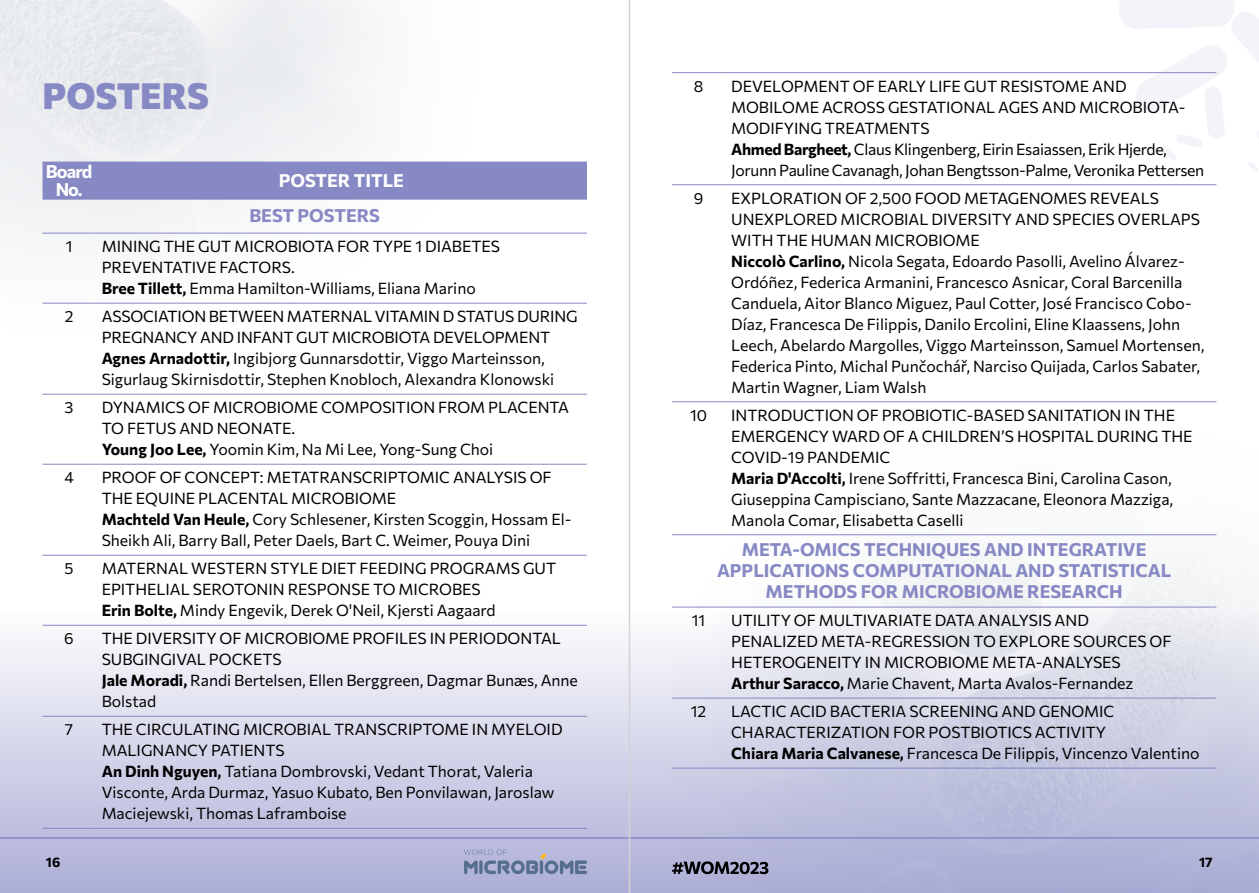
<style>
.page{position:relative;width:1259px;height:893px;background:#fff}
.page>*{position:absolute;margin:0;border:0;box-sizing:border-box;transform-origin:0 0}
.t1{font:800 36px "Commissioner";color:#8689c3}
.t2{font:700 18px/21px "Commissioner";color:#8689c3;text-align:center}
.t3{font:700 18px/18px "Commissioner";color:#fff;text-align:center}
.t4{font:15.75px/21px "Commissioner";color:#000}
.t5{font:15.75px/21px "Commissioner";letter-spacing:-.02em;color:#000}
.t6{font:700 13.5px "Commissioner";color:#000}
.s1{font-weight:700}
</style>
<div class="page">
<div style="left:0;top:610px;width:1259px;height:283px;background:linear-gradient(to bottom,#fdfdfe,#adaed6)"></div>
<img style="left:547px;top:330px;width:712px;height:563px">
<svg style="left:672px;top:861px;width:96px;height:13px"></svg>
<hr style="left:0;top:837px;width:1259px;height:2px;background:#8689c3">
<hr style="left:629px;top:0;width:1px;height:893px;background:#d1d3d4">
<svg style="left:1118px;top:0;width:141px;height:171px"></svg>
<svg style="left:464px;top:850px;width:123px;height:24px;background:#949dbe"></svg>
<div style="left:43px;top:163px;width:544px;height:36px;background:#8689c3"></div>
<hr style="left:43px;top:162px;width:53px;height:1px;background:#8689c3">
<hr style="left:96px;top:162px;width:491px;height:1px;background:#8689c3">
<hr style="left:43px;top:199px;width:53px;height:1px;background:#8689c3">
<hr style="left:96px;top:199px;width:491px;height:1px;background:#8689c3">
<hr style="left:43px;top:233px;width:53px;height:1px;background:#8689c3">
<hr style="left:96px;top:233px;width:491px;height:1px;background:#8689c3">
<hr style="left:43px;top:303px;width:53px;height:1px;background:#8689c3">
<hr style="left:96px;top:303px;width:491px;height:1px;background:#8689c3">
<hr style="left:43px;top:394px;width:53px;height:1px;background:#8689c3">
<hr style="left:96px;top:394px;width:491px;height:1px;background:#8689c3">
<hr style="left:43px;top:464px;width:53px;height:1px;background:#8689c3">
<hr style="left:96px;top:464px;width:491px;height:1px;background:#8689c3">
<hr style="left:43px;top:555px;width:53px;height:1px;background:#8689c3">
<hr style="left:96px;top:555px;width:491px;height:1px;background:#8689c3">
<hr style="left:43px;top:625px;width:53px;height:1px;background:#8689c3">
<hr style="left:96px;top:625px;width:491px;height:1px;background:#8689c3">
<hr style="left:43px;top:716px;width:53px;height:1px;background:#8689c3">
<hr style="left:96px;top:716px;width:491px;height:1px;background:#8689c3">
<hr style="left:43px;top:828px;width:53px;height:1px;background:#8689c3">
<hr style="left:96px;top:828px;width:491px;height:1px;background:#8689c3">
<hr style="left:672px;top:72px;width:53px;height:1px;background:#8689c3">
<hr style="left:725px;top:72px;width:491px;height:1px;background:#8689c3">
<hr style="left:672px;top:184px;width:53px;height:1px;background:#8689c3">
<hr style="left:725px;top:184px;width:491px;height:1px;background:#8689c3">
<hr style="left:672px;top:401px;width:53px;height:1px;background:#8689c3">
<hr style="left:725px;top:401px;width:491px;height:1px;background:#8689c3">
<hr style="left:672px;top:534px;width:53px;height:1px;background:#8689c3">
<hr style="left:725px;top:534px;width:491px;height:1px;background:#8689c3">
<hr style="left:672px;top:607px;width:53px;height:1px;background:#8689c3">
<hr style="left:725px;top:607px;width:491px;height:1px;background:#8689c3">
<hr style="left:672px;top:698px;width:53px;height:1px;background:#8689c3">
<hr style="left:725px;top:698px;width:491px;height:1px;background:#8689c3">
<hr style="left:672px;top:768px;width:53px;height:1px;background:#8689c3">
<hr style="left:725px;top:768px;width:491px;height:1px;background:#8689c3">
<h1 class="t1" style="left:43px;top:66px;width:168px">POSTERS</h1>
<p class="t3" style="left:46px;top:161px;width:48px">Board<br>No.</p>
<p class="t3" style="left:279px;top:170px;width:127px">POSTER TITLE</p>
<p class="t2" style="left:249px;top:204px;width:132px">BEST POSTERS</p>
<p class="t4" style="left:66px;top:235px;width:8px">1</p>
<p class="t4" style="left:102px;top:235px;width:400px">MINING THE GUT MICROBIOTA FOR TYPE 1 DIABETES<br>PREVENTATIVE FACTORS.<br><span class="s1">Bree Tillett,</span> Emma Hamilton-Williams, Eliana Marino</p>
<p class="t4" style="left:65px;top:305px;width:10px">2</p>
<p class="t4" style="left:102px;top:305px;width:477px">ASSOCIATION BETWEEN MATERNAL VITAMIN D STATUS DURING PREGNANCY AND INFANT GUT MICROBIOTA DEVELOPMENT <span class="s1">Agnes Arnadottir,</span> Ingibjorg Gunnarsdottir, Viggo Marteinsson, Sigurlaug Skirnisdottir, Stephen Knobloch, Alexandra Klonowski</p>
<p class="t4" style="left:65px;top:396px;width:10px">3</p>
<p class="t4" style="left:102px;top:396px;width:469px">DYNAMICS OF MICROBIOME COMPOSITION FROM PLACENTA<br>TO FETUS AND NEONATE.<br><span class="s1">Young Joo Lee,</span> Yoomin Kim, Na Mi Lee, Yong-Sung Choi</p>
<p class="t4" style="left:64px;top:466px;width:11px">4</p>
<p class="t4" style="left:102px;top:466px;width:471px">PROOF OF CONCEPT: METATRANSCRIPTOMIC ANALYSIS OF THE EQUINE PLACENTAL MICROBIOME<br><span class="s1">Machteld Van Heule,</span> Cory Schlesener, Kirsten Scoggin, Hossam El-Sheikh Ali, Barry Ball, Peter Daels, Bart C. Weimer, Pouya Dini</p>
<p class="t4" style="left:65px;top:557px;width:11px">5</p>
<p class="t4" style="left:102px;top:557px;width:456px">MATERNAL WESTERN STYLE DIET FEEDING PROGRAMS GUT<br>EPITHELIAL SEROTONIN RESPONSE TO MICROBES<br><span class="s1">Erin Bolte,</span> Mindy Engevik, Derek O'Neil, Kjersti Aagaard</p>
<p class="t4" style="left:64px;top:627px;width:11px">6</p>
<p class="t4" style="left:102px;top:627px;width:478px">THE DIVERSITY OF MICROBIOME PROFILES IN PERIODONTAL SUBGINGIVAL POCKETS<br><span class="s1">Jale Moradi,</span> Randi Bertelsen, Ellen Berggreen, Dagmar Bunæs, Anne Bolstad</p>
<p class="t4" style="left:65px;top:718px;width:10px">7</p>
<p class="t4" style="left:102px;top:718px;width:462px">THE CIRCULATING MICROBIAL TRANSCRIPTOME IN MYELOID MALIGNANCY PATIENTS<br><span class="s1">An Dinh Nguyen,</span> Tatiana Dombrovski, Vedant Thorat, Valeria Visconte, Arda Durmaz, Yasuo Kubato, Ben Ponvilawan, Jaroslaw Maciejewski, Thomas Laframboise</p>
<p class="t4" style="left:694px;top:74px;width:11px">8</p>
<p class="t5" style="left:731px;top:74px;width:474px">DEVELOPMENT OF EARLY LIFE GUT RESISTOME AND MOBILOME ACROSS GESTATIONAL AGES AND MICROBIOTA-MODIFYING TREATMENTS<br><span class="s1">Ahmed Bargheet,</span> Claus Klingenberg, Eirin Esaiassen, Erik Hjerde, Jorunn Pauline Cavanagh, Johan Bengtsson-Palme, Veronika Pettersen</p>
<p class="t4" style="left:694px;top:186px;width:11px">9</p>
<p class="t4" style="left:731px;top:186px;width:474px">EXPLORATION OF 2,500 FOOD METAGENOMES REVEALS UNEXPLORED MICROBIAL DIVERSITY AND SPECIES OVERLAPS WITH THE HUMAN MICROBIOME<br><span class="s1">Niccolò Carlino,</span> Nicola Segata, Edoardo Pasolli, Avelino Álvarez-Ordóñez, Federica Armanini, Francesco Asnicar, Coral Barcenilla Canduela, Aitor Blanco Miguez, Paul Cotter, José Francisco Cobo-Díaz, Francesca De Filippis, Danilo Ercolini, Eline Klaassens, John Leech, Abelardo Margolles, Viggo Marteinsson, Samuel Mortensen, Federica Pinto, Michal Punčochář, Narciso Quijada, Carlos Sabater, Martin Wagner, Liam Walsh</p>
<p class="t4" style="left:690px;top:403px;width:18px">10</p>
<p class="t4" style="left:731px;top:403px;width:463px">INTRODUCTION OF PROBIOTIC-BASED SANITATION IN THE EMERGENCY WARD OF A CHILDREN’S HOSPITAL DURING THE COVID-19 PANDEMIC<br><span class="s1">Maria D'Accolti,</span> Irene Soffritti, Francesca Bini, Carolina Cason, Giuseppina Campisciano, Sante Mazzacane, Eleonora Mazziga, Manola Comar, Elisabetta Caselli</p>
<p class="t2" style="left:717px;top:537px;width:456px">META-OMICS TECHNIQUES AND INTEGRATIVE<br>APPLICATIONS COMPUTATIONAL AND STATISTICAL<br>METHODS FOR MICROBIOME RESEARCH</p>
<p class="t4" style="left:692px;top:609px;width:15px">11</p>
<p class="t4" style="left:731px;top:609px;width:442px">UTILITY OF MULTIVARIATE DATA ANALYSIS AND PENALIZED META-REGRESSION TO EXPLORE SOURCES OF HETEROGENEITY IN MICROBIOME META-ANALYSES <span class="s1">Arthur Saracco,</span> Marie Chavent, Marta Avalos-Fernandez</p>
<p class="t4" style="left:691px;top:700px;width:17px">12</p>
<p class="t4" style="left:731px;top:700px;width:470px">LACTIC ACID BACTERIA SCREENING AND GENOMIC<br>CHARACTERIZATION FOR POSTBIOTICS ACTIVITY<br><span class="s1">Chiara Maria Calvanese,</span> Francesca De Filippis, Vincenzo Valentino</p>
<p class="t6" style="left:46px;top:851px;width:16px">16</p>
<p class="t6" style="left:1199px;top:851px;width:15px">17</p>
</div>
